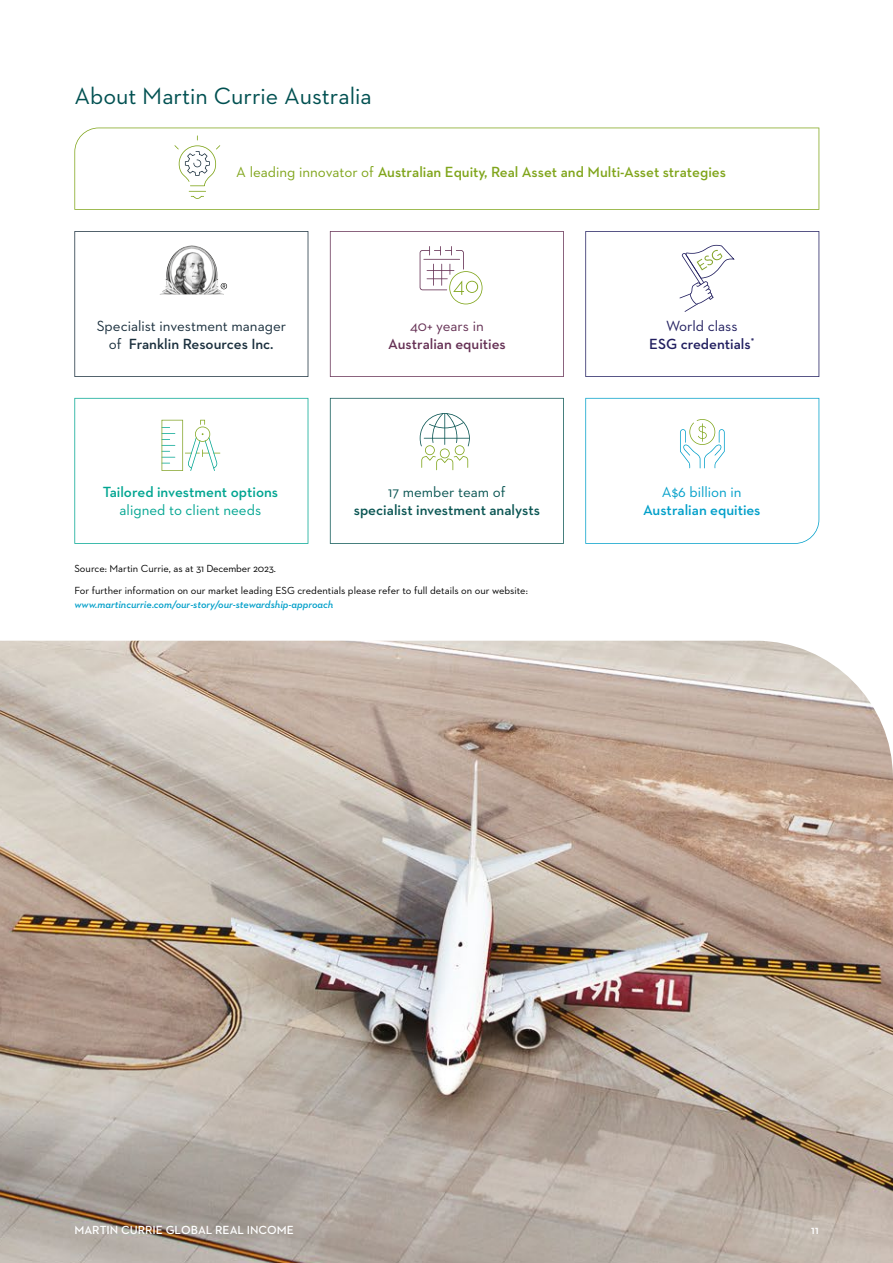
<style>
.page{position:relative;width:893px;height:1263px;background:#fff}
.page>*{position:absolute;margin:0;border:0;box-sizing:border-box;transform-origin:0 0}
.t1{font:24px "Neutraface 2 Text";color:#005051}
.t2{font:600 15px "Neutraface 2 Text";color:#80a51b}
.t3{font:15px/18px "Neutraface 2 Text";color:#1a2f3d;text-align:center}
.t4{font:600 15px "Neutraface 2 Text";color:#0a5553}
.t5{font:600 15px "Neutraface 2 Text";color:#00a591}
.t6{font:600 15px/18px "Neutraface 2 Text";color:#211e5f;text-align:center}
.t7{font:15px "Neutraface 2 Text";color:#00a591}
.t8{font:600 15px "Neutraface 2 Text";color:#009fc9}
.t9{font:600 15px "Neutraface 2 Text";color:#653054}
.t10{font:15px "Neutraface 2 Text";color:#0a5553}
.t11{font:15px "Neutraface 2 Text";color:#009fc9}
.t12{font:15px "Neutraface 2 Text";color:#653054}
.t13{font:600 12px "Neutraface 2 Text";color:#fff}
.t14{font:10.5px/22px "Neutraface 2 Text";color:#000}
.t15{font:italic 600 10.5px "Neutraface 2 Text";color:#009fc9}
.s1{font-weight:400}
.s2{font-weight:600}
</style>
<div class="page">
<img style="left:0;top:641px;width:893px;height:622px">
<svg style="left:74px;top:128px;width:745px;height:82px"></svg>
<svg style="left:585px;top:398px;width:234px;height:146px"></svg>
<svg style="left:74px;top:231px;width:234px;height:146px"></svg>
<img style="left:160px;top:246px;width:64px;height:48px">
<svg style="left:74px;top:398px;width:234px;height:146px"></svg>
<svg style="left:330px;top:398px;width:234px;height:146px"></svg>
<svg style="left:330px;top:231px;width:234px;height:146px"></svg>
<svg style="left:174px;top:135px;width:46px;height:64px"></svg>
<svg style="left:585px;top:231px;width:234px;height:146px"></svg>
<h1 class="t1" style="left:74px;top:81px;width:299px">About Martin Currie Australia</h1>
<h2 class="t2" style="left:236px;top:162px;width:491px"><span class="s1">A leading innovator of</span> Australian Equity, Real Asset and Multi-Asset strategies</h2>
<h2 class="t3" style="left:97px;top:317px;width:191px">Specialist investment manager of <span class="s2">Franklin Resources Inc.</span></h2>
<h2 class="t12" style="left:410px;top:317px;width:75px">40+ years in</h2>
<h2 class="t9" style="left:388px;top:335px;width:119px">Australian equities</h2>
<h2 class="t6" style="left:649px;top:317px;width:107px"><span class="s1">World class<br></span>ESG credentials<sup>*</sup></h2>
<h2 class="t5" style="left:103px;top:482px;width:177px">Tailored investment options</h2>
<h2 class="t7" style="left:120px;top:500px;width:143px">aligned to client needs</h2>
<h2 class="t10" style="left:388px;top:482px;width:119px">17 member team of</h2>
<h2 class="t4" style="left:354px;top:500px;width:188px">specialist investment analysts</h2>
<h2 class="t11" style="left:662px;top:482px;width:81px">A$6 billion in</h2>
<h2 class="t8" style="left:643px;top:500px;width:119px">Australian equities</h2>
<p class="t14" style="left:74px;top:558px;width:455px">Source: Martin Currie, as at 31 December 2023.<br>For further information on our market leading ESG credentials please refer to full details on our website:</p>
<p class="t15" style="left:74px;top:598px;width:260px">www.martincurrie.com/our-story/our-stewardship-approach</p>
<p class="t13" style="left:74px;top:1222px;width:221px">MARTIN CURRIE GLOBAL REAL INCOME</p>
<p class="t13" style="left:811px;top:1222px;width:9px">11</p>
</div>
